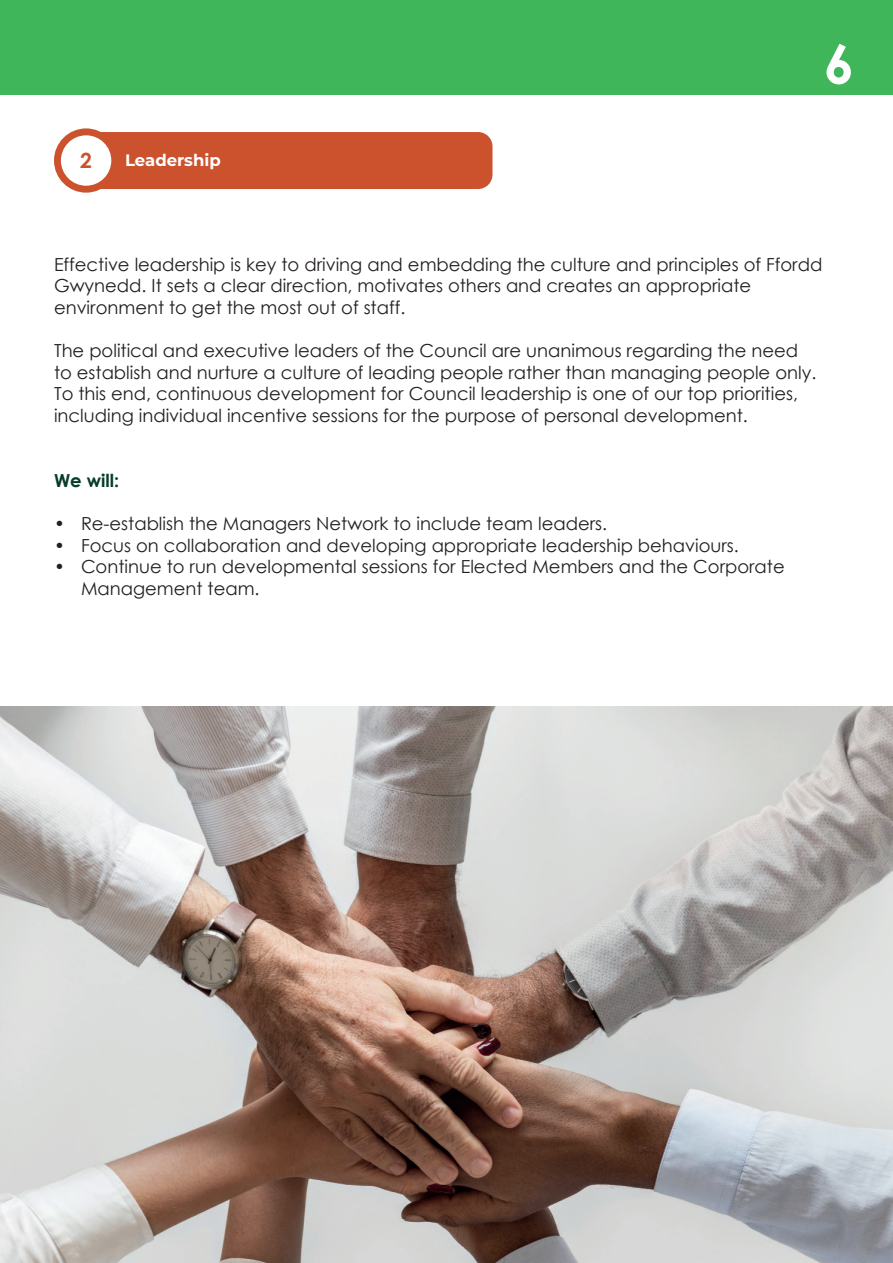
<style>
.page{position:relative;width:893px;height:1263px;background:#fff}
.page>*{position:absolute;margin:0;border:0;box-sizing:border-box;transform-origin:0 0}
.t1{font:700 54px "Century Gothic";color:#fff}
.t2{font:700 21px "Century Gothic";color:#cc522e}
.t3{font:18px/21.6px "Century Gothic";color:#231f20}
.t4{font:700 18px "Century Gothic";color:#063c2b}
.t5{font:700 16.5px "Montserrat";color:#fff}
</style>
<div class="page">
<div style="left:0;top:0;width:893px;height:95px;background:#3fb659"></div>
<div style="left:87px;top:132px;width:405px;height:57px;background:#cc522e;border-radius:14px"></div>
<div style="left:57px;top:132px;width:58px;height:57px;background:#fff;border-radius:50%"></div>
<div style="left:54px;top:128px;width:64px;height:65px;border:7px solid #cc522e;border-radius:50%"></div>
<img style="left:0;top:706px;width:893px;height:557px">
<p class="t2" style="left:80px;top:144px;width:13px">2</p>
<p class="t5" style="left:125px;top:148px;width:97px">Leadership</p>
<p class="t1" style="left:824px;top:23px;width:32px">6</p>
<p class="t3" style="left:54px;top:253px;width:770px">Effective leadership is key to driving and embedding the culture and principles of Ffordd<br>Gwynedd. It sets a clear direction, motivates others and creates an appropriate environment to get the most out of staff.</p>
<p class="t3" style="left:54px;top:339px;width:764px">The political and executive leaders of the Council are unanimous regarding the need to establish and nurture a culture of leading people rather than managing people only.<br>To this end, continuous development for Council leadership is one of our top priorities, including individual incentive sessions for the purpose of personal development.</p>
<h4 class="t4" style="left:54px;top:466px;width:67px">We will:</h4>
<p class="t3" style="left:54px;top:512px;width:555px">• Re-establish the Managers Network to include team leaders.</p>
<p class="t3" style="left:54px;top:534px;width:686px">• Focus on collaboration and developing appropriate leadership behaviours.</p>
<p class="t3" style="left:81px;top:555px;width:705px;text-indent:-27px">• Continue to run developmental sessions for Elected Members and the Corporate<br>Management team.</p>
</div>
